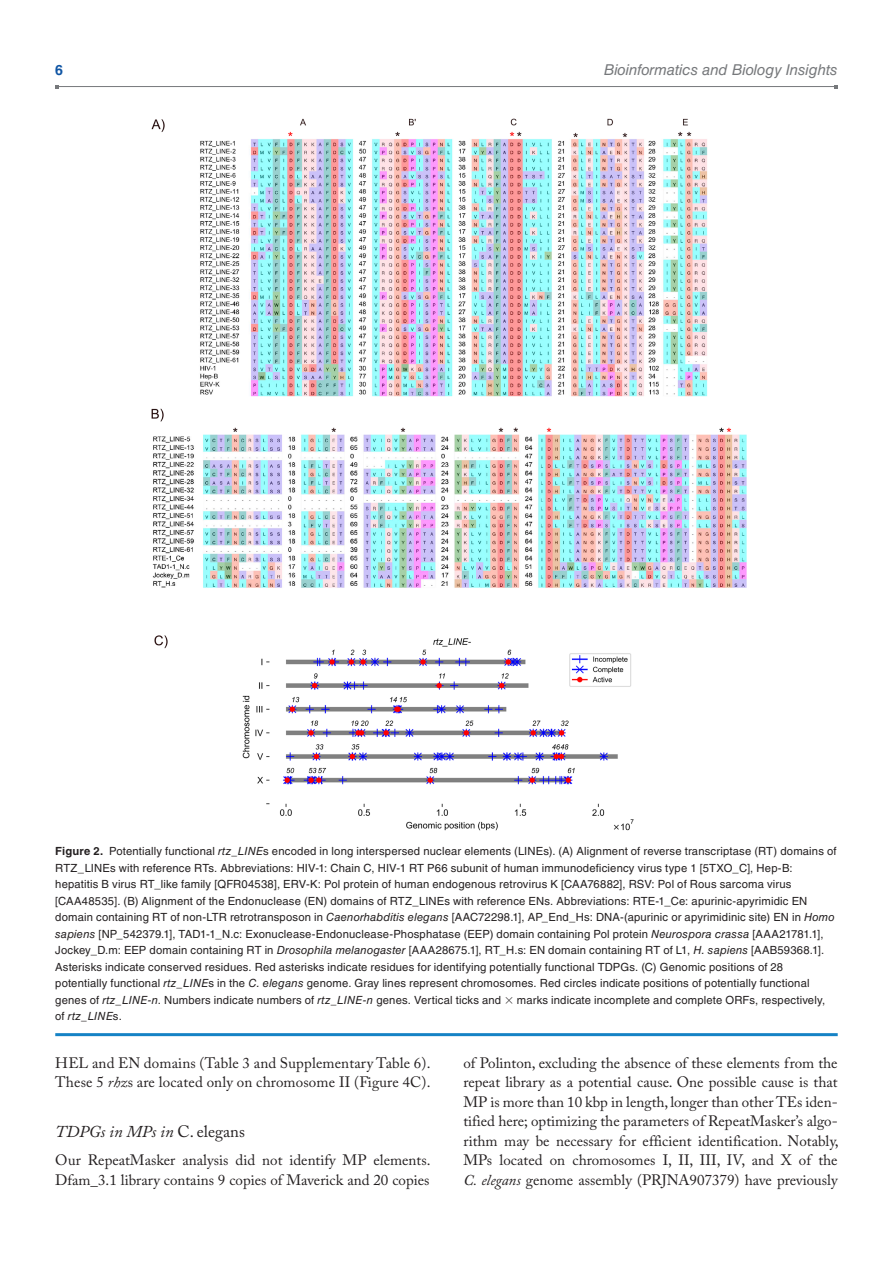
<style>
.page{position:relative;width:893px;height:1263px;background:#fff}
.page>*{position:absolute;margin:0;border:0;box-sizing:border-box;transform-origin:0 0}
.t1{font:italic 16.5px "Adobe Caslon Pro";color:#231f20}
.t2{font:15px/19.5px "Adobe Caslon Pro";color:#231f20}
.t3{font:italic 15px "Helvetica LT Std";letter-spacing:-.005em;color:#76787b}
.t4{font:700 14.25px "Helvetica LT Std";color:#1055a4}
.t5{font:11.25px/16.5px "Helvetica LT Std";letter-spacing:.015em;color:#231f20}
.t6{font:italic 11.25px "Helvetica LT Std";letter-spacing:.025em;color:#231f20}
.s1{font-weight:700}
.s2{font-style:italic}
.s3{font-style:normal}
</style>
<div class="page">
<hr style="left:57px;top:86px;width:779px;height:1px;background:#76787b">
<hr style="left:55px;top:1033px;width:783px;height:3px;background:#1582c5">
<img style="left:151px;top:118px;width:596px;height:713px">
<p class="t4" style="left:55px;top:61px;width:9px">6</p>
<h2 class="t3" style="left:604px;top:61px;width:235px">Bioinformatics and Biology Insights</h2>
<p class="t5" style="left:55px;top:843px;width:783px"><span class="s1">Figure 2.</span> Potentially functional <span class="s2">rtz_LINE</span>s encoded in long interspersed nuclear elements (LINEs). (A) Alignment of reverse transcriptase (RT) domains of RTZ_LINEs with reference RTs. Abbreviations: HIV-1: Chain C, HIV-1 RT P66 subunit of human immunodeficiency virus type 1 [5TXO_C], Hep-B: hepatitis B virus RT_like family [QFR04538], ERV-K: Pol protein of human endogenous retrovirus K [CAA76882], RSV: Pol of Rous sarcoma virus [CAA48535]. (B) Alignment of the Endonuclease (EN) domains of RTZ_LINEs with reference ENs. Abbreviations: RTE-1_Ce: apurinic-apyrimidic EN domain containing RT of non-LTR retrotransposon in <span class="s2">Caenorhabditis elegans</span> [AAC72298.1], AP_End_Hs: DNA-(apurinic or apyrimidinic site) EN in <span class="s2">Homo sapiens</span> [NP_542379.1], TAD1-1_N.c: Exonuclease-Endonuclease-Phosphatase (EEP) domain containing Pol protein <span class="s2">Neurospora crassa</span> [AAA21781.1], Jockey_D.m: EEP domain containing RT in <span class="s2">Drosophila melanogaster</span> [AAA28675.1], RT_H.s: EN domain containing RT of L1, <span class="s2">H. sapiens</span> [AAB59368.1].<br>Asterisks indicate conserved residues. Red asterisks indicate residues for identifying potentially functional TDPGs. (C) Genomic positions of 28 potentially functional <span class="s2">rtz_LINE</span>s in the <span class="s2">C. elegans</span> genome. Gray lines represent chromosomes. Red circles indicate positions of potentially functional genes of <span class="s2">rtz_LINE-n</span>. Numbers indicate numbers of <span class="s2">rtz_LINE-n</span> genes. Vertical ticks and</p>
<p class="t5" style="left:517px;top:992px;width:310px">marks indicate incomplete and complete ORFs, respectively,</p>
<p class="t6" style="left:55px;top:1010px;width:68px"><span class="s3">of</span> rtz_LINE<span class="s3">s.</span></p>
<h2 class="t2" style="left:55px;top:1053px;width:377px">HEL and EN domains (Table 3 and Supplementary Table 6).<br>These 5 <span class="s2">rhz</span>s are located only on chromosome II (Figure 4C).</h2>
<h1 class="t1" style="left:55px;top:1121px;width:191px">TDPGs in MPs in <span class="s3">C. elegans</span></h1>
<h2 class="t2" style="left:55px;top:1150px;width:377px">Our RepeatMasker analysis did not identify MP elements.<br>Dfam_3.1 library contains 9 copies of Maverick and 20 copies</h2>
<p class="t2" style="left:463px;top:1053px;width:377px;text-align:justify">of Polinton, excluding the absence of these elements from the repeat library as a potential cause. One possible cause is that MP is more than 10 kbp in length, longer than other TEs iden&shy;tified here; optimizing the parameters of RepeatMasker’s algo&shy;rithm may be necessary for efficient identification. Notably, MPs located on chromosomes I, II, III, IV, and X of the <span class="s2">C. elegans</span> genome assembly (PRJNA907379) have previously</p>
</div>
